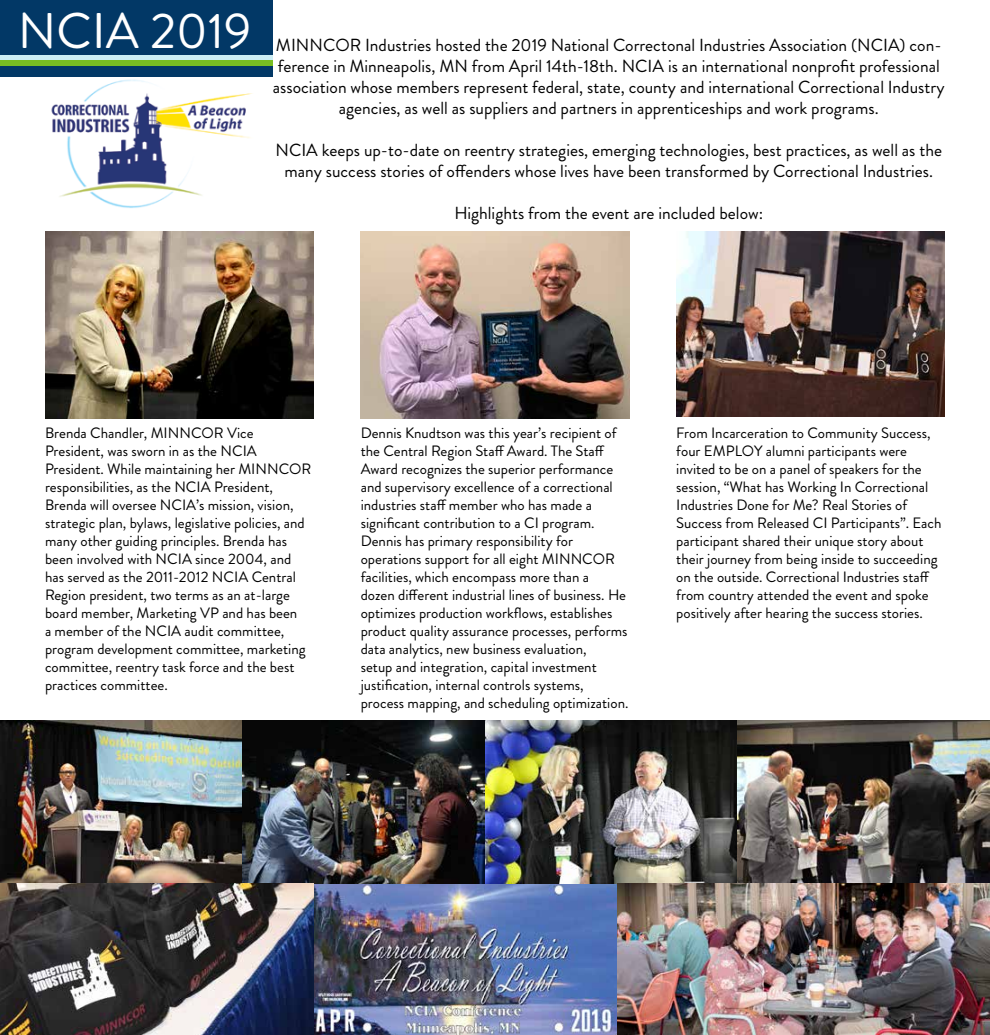
<style>
.page{position:relative;width:990px;height:1035px;background:#fff}
.page>*{position:absolute;margin:0;border:0;box-sizing:border-box;transform-origin:0 0}
.t1{font:50px "Brandon Grotesque";color:#fff}
.t2{font:17.5px/21px "Brandon Grotesque";color:#000;text-align:center}
.t3{font:15px/18px "Brandon Grotesque";color:#000}
</style>
<div class="page">
<img style="left:51px;top:79px;width:201px;height:129px">
<div style="left:0;top:0;width:273px;height:77px;background:#023866"></div>
<div style="left:0;top:55px;width:273px;height:5px;background:#cceef5"></div>
<div style="left:0;top:60px;width:273px;height:6px;background:#78bd22"></div>
<img style="left:45px;top:231px;width:269px;height:188px">
<img style="left:361px;top:231px;width:268px;height:188px">
<img style="left:676px;top:231px;width:269px;height:185px">
<img style="left:314px;top:884px;width:676px;height:151px">
<img style="left:0;top:720px;width:990px;height:164px">
<img style="left:0;top:884px;width:314px;height:151px">
<p class="t1" style="left:18px;top:-3px;width:235px">NCIA 2019</p>
<p class="t2" style="left:273px;top:35px;width:673px">MINNCOR Industries hosted the 2019 National Correctonal Industries Association (NCIA) con&shy;ference in Minneapolis, MN from April 14th-18th. NCIA is an international nonproft professional association whose members represent federal, state, county and international Correctional Industry agencies, as well as suppliers and partners in apprenticeships and work programs.</p>
<p class="t2" style="left:275px;top:140px;width:668px">NCIA keeps up-to-date on reentry strategies, emerging technologies, best practices, as well as the many success stories of ofenders whose lives have been transformed by Correctional Industries.</p>
<p class="t2" style="left:454px;top:203px;width:310px">Highlights from the event are included below:</p>
<p class="t3" style="left:45px;top:424px;width:268px">Brenda Chandler, MINNCOR Vice President, was sworn in as the NCIA President. While maintaining her MINNCOR responsibilities, as the NCIA President, Brenda will oversee NCIA’s mission, vision, strategic plan, bylaws, legislative policies, and many other guiding principles. Brenda has been involved with NCIA since 2004, and has served as the 2011-2012 NCIA Central Region president, two terms as an at-large board member, Marketing VP and has been<br>a member of the NCIA audit committee, program development committee, marketing committee, reentry task force and the best practices committee.</p>
<p class="t3" style="left:361px;top:424px;width:269px">Dennis Knudtson was this year’s recipient of the Central Region Staf Award. The Staf Award recognizes the superior performance and supervisory excellence of a correctional industries staf member who has made a signifcant contribution to a CI program.<br>Dennis has primary responsibility for operations support for all eight MINNCOR facilities, which encompass more than a<br>dozen diferent industrial lines of business. He optimizes production workfows, establishes product quality assurance processes, performs data analytics, new business evaluation,<br>setup and integration, capital investment justifcation, internal controls systems, process mapping, and scheduling optimization.</p>
<p class="t3" style="left:676px;top:424px;width:267px">From Incarceration to Community Success, four EMPLOY alumni participants were invited to be on a panel of speakers for the session, “What has Working In Correctional Industries Done for Me? Real Stories of Success from Released CI Participants”. Each participant shared their unique story about their journey from being inside to succeeding on the outside. Correctional Industries staf from country attended the event and spoke positively after hearing the success stories.</p>
</div>
